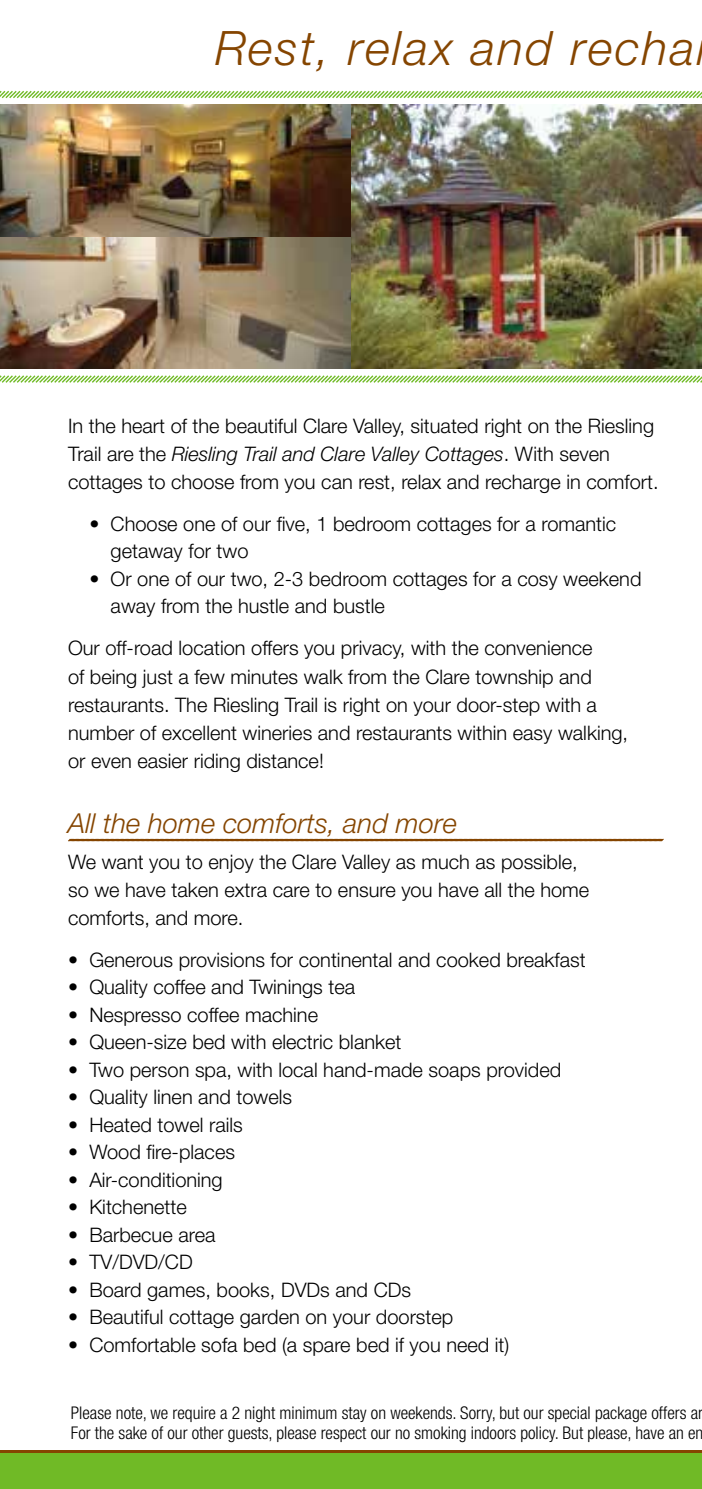
<style>
.page{position:relative;width:702px;height:1489px;background:#fff}
.page>*{position:absolute;margin:0;border:0;box-sizing:border-box;transform-origin:0 0}
.t1{font:italic 300 47.5px "Helvetica Neue LT Std";letter-spacing:.05em;color:#854500}
.t2{font:italic 300 27.5px "Helvetica Neue LT Std";color:#854500}
.t3{font:300 20px/28px "Helvetica Neue LT Std";color:#000}
.t4{font:300 condensed 17.5px/20px "Helvetica Neue LT Std";color:#000}
.s1{font-style:italic}
</style>
<div class="page">
<img style="left:0;top:105px;width:702px;height:263px">
<div style="left:0;top:1449px;width:702px;height:39px;background:#854500"></div>
<svg style="left:0;top:90px;width:702px;height:9px"></svg>
<svg style="left:68px;top:838px;width:596px;height:3px;background:#a97c4c"></svg>
<div style="left:0;top:1453px;width:702px;height:35px;background:#70ba26"></div>
<svg style="left:0;top:375px;width:702px;height:8px"></svg>
<h1 class="t1" style="left:215px;top:20px;width:481px">Rest, relax and recha</h1>
<p class="t3" style="left:68px;top:411px;width:592px">In the heart of the beautiful Clare Valley, situated right on the Riesling<br>Trail are the <span class="s1">Riesling Trail and Clare Valley Cottages</span>. With seven cottages to choose from you can rest, relax and recharge in comfort.</p>
<p class="t3" style="left:111px;top:509px;width:507px;text-indent:-21px">• Choose one of our five, 1 bedroom cottages for a romantic getaway for two</p>
<p class="t3" style="left:111px;top:564px;width:532px;text-indent:-21px">• Or one of our two, 2-3 bedroom cottages for a cosy weekend away from the hustle and bustle</p>
<p class="t3" style="left:68px;top:634px;width:561px">Our off-road location offers you privacy, with the convenience<br>of being just a few minutes walk from the Clare township and restaurants. The Riesling Trail is right on your door-step with a number of excellent wineries and restaurants within easy walking, or even easier riding distance!</p>
<h2 class="t2" style="left:68px;top:807px;width:390px">All the home comforts, and more</h2>
<p class="t3" style="left:68px;top:847px;width:522px">We want you to enjoy the Clare Valley as much as possible, so we have taken extra care to ensure you have all the home comforts, and more.</p>
<p class="t3" style="left:68px;top:945px;width:519px">• Generous provisions for continental and cooked breakfast</p>
<p class="t3" style="left:68px;top:972px;width:288px">• Quality coffee and Twinings tea</p>
<p class="t3" style="left:68px;top:1000px;width:251px">• Nespresso coffee machine</p>
<p class="t3" style="left:68px;top:1027px;width:335px">• Queen-size bed with electric blanket</p>
<p class="t3" style="left:68px;top:1055px;width:494px">• Two person spa, with local hand-made soaps provided</p>
<p class="t3" style="left:68px;top:1082px;width:225px">• Quality linen and towels</p>
<p class="t3" style="left:68px;top:1110px;width:176px">• Heated towel rails</p>
<p class="t3" style="left:68px;top:1137px;width:168px">• Wood fire-places</p>
<p class="t3" style="left:68px;top:1165px;width:156px">• Air-conditioning</p>
<p class="t3" style="left:68px;top:1192px;width:120px">• Kitchenette</p>
<p class="t3" style="left:68px;top:1220px;width:149px">• Barbecue area</p>
<p class="t3" style="left:68px;top:1247px;width:126px">• TV/DVD/CD</p>
<p class="t3" style="left:68px;top:1275px;width:344px">• Board games, books, DVDs and CDs</p>
<p class="t3" style="left:68px;top:1302px;width:387px">• Beautiful cottage garden on your doorstep</p>
<p class="t3" style="left:68px;top:1330px;width:443px">• Comfortable sofa bed (a spare bed if you need it)</p>
<p class="t4" style="left:71px;top:1402px;width:634px">Please note, we require a 2 night minimum stay on weekends. Sorry, but our special package offers ar<br>For the sake of our other guests, please respect our no smoking indoors policy. But please, have an en</p>
</div>
